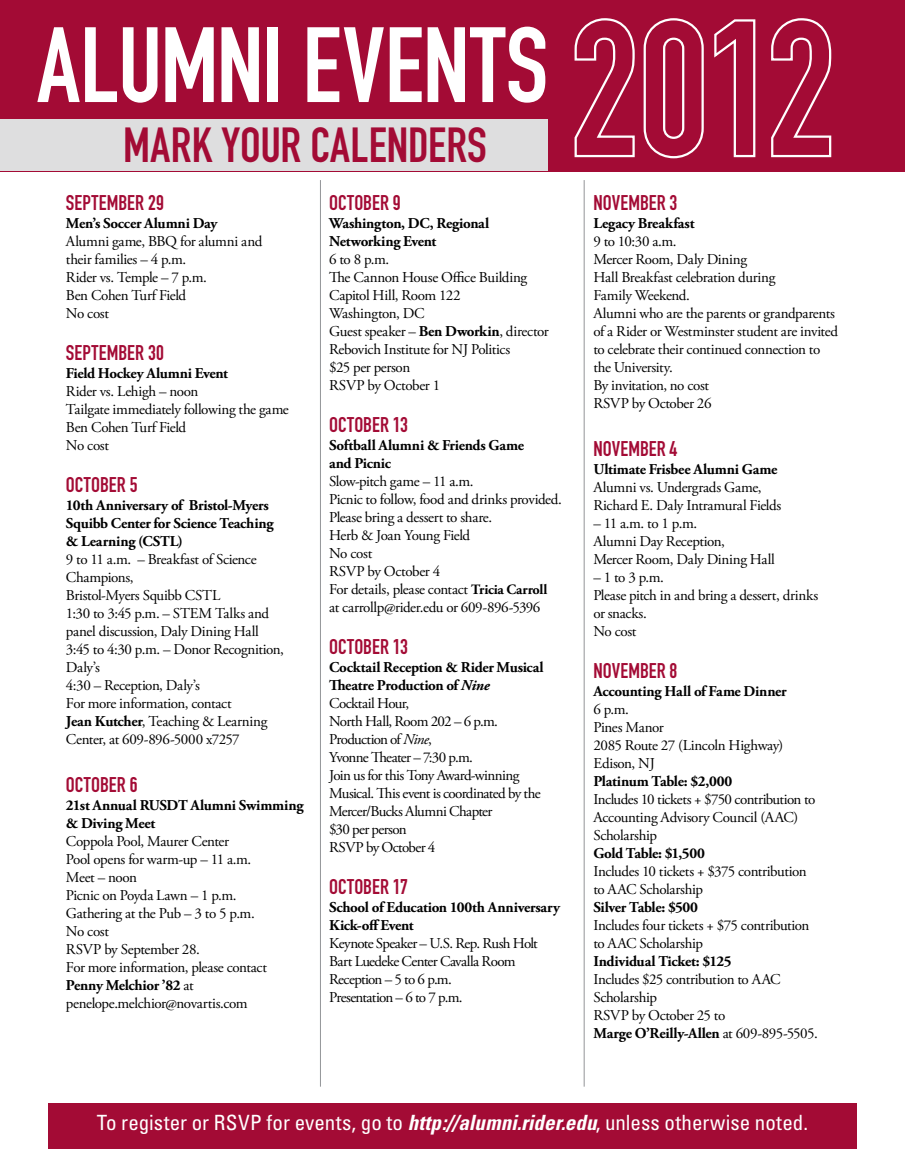
<style>
.page{position:relative;width:905px;height:1175px;background:#fff}
.page>*{position:absolute;margin:0;border:0;box-sizing:border-box;transform-origin:0 0}
.t1{font:105px "DIN Engschrift";color:#fff}
.t2{font:48.45px "DIN Engschrift";letter-spacing:.005em;color:#a30b35}
.t3{font:21px "DIN Engschrift Alternate";letter-spacing:.005em;color:#a30b35}
.t4{font:condensed 21px "Univers";color:#fff}
.t5{font:15px/18px "Adobe Garamond Pro";letter-spacing:-.03em;color:#000}
.t6{font:700 15px/18px "Adobe Garamond Pro";letter-spacing:-.015em;color:#000}
.s1{font-weight:700}
.s2{font-weight:700;font-size:14.25px}
.s3{font-weight:700;font-style:italic}
.s4{font-style:italic}
</style>
<div class="page">
<div style="left:48px;top:1102px;width:809px;height:46px;background:#a30b35"></div>
<div style="left:0;top:0;width:904px;height:171px;background:#a30b35"></div>
<svg style="left:574px;top:18px;width:61px;height:140px"></svg>
<svg style="left:643px;top:18px;width:61px;height:141px"></svg>
<svg style="left:714px;top:19px;width:42px;height:139px"></svg>
<svg style="left:771px;top:18px;width:61px;height:140px"></svg>
<hr style="left:584px;top:180px;width:1px;height:906px;background:#939598">
<hr style="left:320px;top:180px;width:1px;height:906px;background:#939598">
<div style="left:0;top:120px;width:547px;height:51px;background:#dededf"></div>
<h1 class="t1" style="left:37px;top:4px;width:41px">ALUMNI</h1>
<h1 class="t1" style="left:302px;top:4px;width:247px">EVENTS</h1>
<h2 class="t2" style="left:123px;top:117px;width:365px">MARK YOUR CALENDERS</h2>
<h3 class="t3" style="left:66px;top:190px;width:99px">SEPTEMBER 29</h3>
<p class="t6" style="left:66px;top:215px;width:153px">Men’s Soccer Alumni Day</p>
<p class="t5" style="left:66px;top:233px;width:198px">Alumni game, BBQ for alumni and their families – 4 p.m.<br>Rider vs. Temple – 7 p.m.<br>Ben Cohen Turf Field<br>No cost</p>
<h3 class="t3" style="left:66px;top:340px;width:99px">SEPTEMBER 30</h3>
<p class="t6" style="left:66px;top:365px;width:164px">Field Hockey Alumni Event</p>
<p class="t5" style="left:66px;top:383px;width:224px">Rider vs. Lehigh – noon<br>Tailgate immediately following the game<br>Ben Cohen Turf Field<br>No cost</p>
<h3 class="t3" style="left:66px;top:472px;width:73px">OCTOBER 5</h3>
<p class="t6" style="left:66px;top:497px;width:209px">10th Anniversary of Bristol-Myers<br>Squibb Center for Science Teaching &amp; Learning (CSTL)</p>
<p class="t5" style="left:66px;top:551px;width:219px">9 to 11 a.m. – Breakfast of Science<br>Champions,<br>Bristol-Myers Squibb CSTL<br>1:30 to 3:45 p.m. – STEM Talks and panel discussion, Daly Dining Hall<br>3:45 to 4:30 p.m. – Donor Recognition,<br>Daly’s<br>4:30 – Reception, Daly’s<br>For more information, contact<br><span class="s1">Jean Kutcher</span>, Teaching &amp; Learning<br>Center, at 609-896-5000 x7257</p>
<h3 class="t3" style="left:66px;top:772px;width:73px">OCTOBER 6</h3>
<p class="t6" style="left:66px;top:797px;width:239px">21st Annual RUSDT Alumni Swimming &amp; Diving Meet</p>
<p class="t5" style="left:66px;top:833px;width:202px">Coppola Pool, Maurer Center<br>Pool opens for warm-up – 11 a.m.<br>Meet – noon<br>Picnic on Poyda Lawn – 1 p.m.<br>Gathering at the Pub – 3 to 5 p.m.<br>No cost<br>RSVP by September 28.<br>For more information, please contact<br><span class="s1">Penny Melchior ’82</span> at penelope.melchior@novartis.com</p>
<h3 class="t3" style="left:329px;top:190px;width:73px">OCTOBER 9</h3>
<p class="t6" style="left:329px;top:215px;width:162px">Washington, DC, Regional<br>Networking Event</p>
<p class="t5" style="left:329px;top:251px;width:221px">6 to 8 p.m.<br>The Cannon House Office Building<br>Capitol Hill, Room 122<br>Washington, DC<br>Guest speaker – <span class="s1">Ben Dworkin</span>, director<br>Rebovich Institute for NJ Politics<br>$25 per person<br>RSVP by October 1</p>
<h3 class="t3" style="left:329px;top:412px;width:80px">OCTOBER 13</h3>
<p class="t6" style="left:329px;top:437px;width:196px">Softball Alumni &amp; Friends Game and Picnic</p>
<p class="t5" style="left:329px;top:473px;width:234px">Slow-pitch game – 11 a.m.<br>Picnic to follow, food and drinks provided.<br>Please bring a dessert to share.<br>Herb &amp; Joan Young Field<br>No cost<br>RSVP by October 4<br>For details, please contact <span class="s2">Tricia Carroll<br></span>at carrollp@rider.edu or 609-896-5396</p>
<h3 class="t3" style="left:329px;top:634px;width:80px">OCTOBER 13</h3>
<p class="t5" style="left:329px;top:659px;width:216px"><span class="s1">Cocktail Reception &amp; Rider Musical<br>Theatre Production of</span> <span class="s3">Nine<br></span>Cocktail Hour,<br>North Hall, Room 202 – 6 p.m.<br>Production of <span class="s4">Nine</span>,<br>Yvonne Theater – 7:30 p.m.<br>Join us for this Tony Award-winning<br>Musical. This event is coordinated by the<br>Mercer/Bucks Alumni Chapter<br>$30 per person<br>RSVP by October 4</p>
<h3 class="t3" style="left:329px;top:874px;width:80px">OCTOBER 17</h3>
<p class="t6" style="left:329px;top:899px;width:232px">School of Education 100th Anniversary<br>Kick-off Event</p>
<p class="t5" style="left:329px;top:935px;width:210px">Keynote Speaker – U.S. Rep. Rush Holt<br>Bart Luedeke Center Cavalla Room<br>Reception – 5 to 6 p.m.<br>Presentation – 6 to 7 p.m.</p>
<h3 class="t3" style="left:593px;top:190px;width:86px">NOVEMBER 3</h3>
<p class="t6" style="left:593px;top:215px;width:103px">Legacy Breakfast</p>
<p class="t5" style="left:593px;top:233px;width:246px">9 to 10:30 a.m.<br>Mercer Room, Daly Dining<br>Hall Breakfast celebration during<br>Family Weekend.<br>Alumni who are the parents or grandparents of a Rider or Westminster student are invited to celebrate their continued connection to the University.<br>By invitation, no cost<br>RSVP by October 26</p>
<h3 class="t3" style="left:593px;top:436px;width:86px">NOVEMBER 4</h3>
<p class="t6" style="left:593px;top:461px;width:185px">Ultimate Frisbee Alumni Game</p>
<p class="t5" style="left:593px;top:479px;width:190px">Alumni vs. Undergrads Game,<br>Richard E. Daly Intramural Fields</p>
<p class="t5" style="left:593px;top:515px;width:183px">– 11 a.m. to 1 p.m.<br>Alumni Day Reception,<br>Mercer Room, Daly Dining Hall</p>
<p class="t5" style="left:593px;top:569px;width:226px">– 1 to 3 p.m.<br>Please pitch in and bring a dessert, drinks or snacks.<br>No cost</p>
<h3 class="t3" style="left:593px;top:658px;width:86px">NOVEMBER 8</h3>
<p class="t6" style="left:593px;top:683px;width:195px">Accounting Hall of Fame Dinner</p>
<p class="t5" style="left:593px;top:701px;width:191px">6 p.m.<br>Pines Manor<br>2085 Route 27 (Lincoln Highway)<br>Edison, NJ</p>
<p class="t6" style="left:593px;top:773px;width:140px">Platinum Table: $2,000</p>
<p class="t5" style="left:593px;top:791px;width:224px">Includes 10 tickets + $750 contribution to<br>Accounting Advisory Council (AAC)<br>Scholarship</p>
<p class="t6" style="left:593px;top:845px;width:113px">Gold Table: $1,500</p>
<p class="t5" style="left:593px;top:863px;width:215px">Includes 10 tickets + $375 contribution to AAC Scholarship</p>
<p class="t6" style="left:593px;top:899px;width:106px">Silver Table: $500</p>
<p class="t5" style="left:593px;top:917px;width:217px">Includes four tickets + $75 contribution to AAC Scholarship</p>
<p class="t6" style="left:593px;top:953px;width:140px">Individual Ticket: $125</p>
<p class="t5" style="left:593px;top:971px;width:226px">Includes $25 contribution to AAC<br>Scholarship<br>RSVP by October 25 to<br><span class="s1">Marge O’Reilly-Allen</span> at 609-895-5505.</p>
<h3 class="t4" style="left:97px;top:1108px;width:712px">To register or RSVP for events, go to <span class="s3">http://alumni.rider.edu</span>, unless otherwise noted.</h3>
</div>
